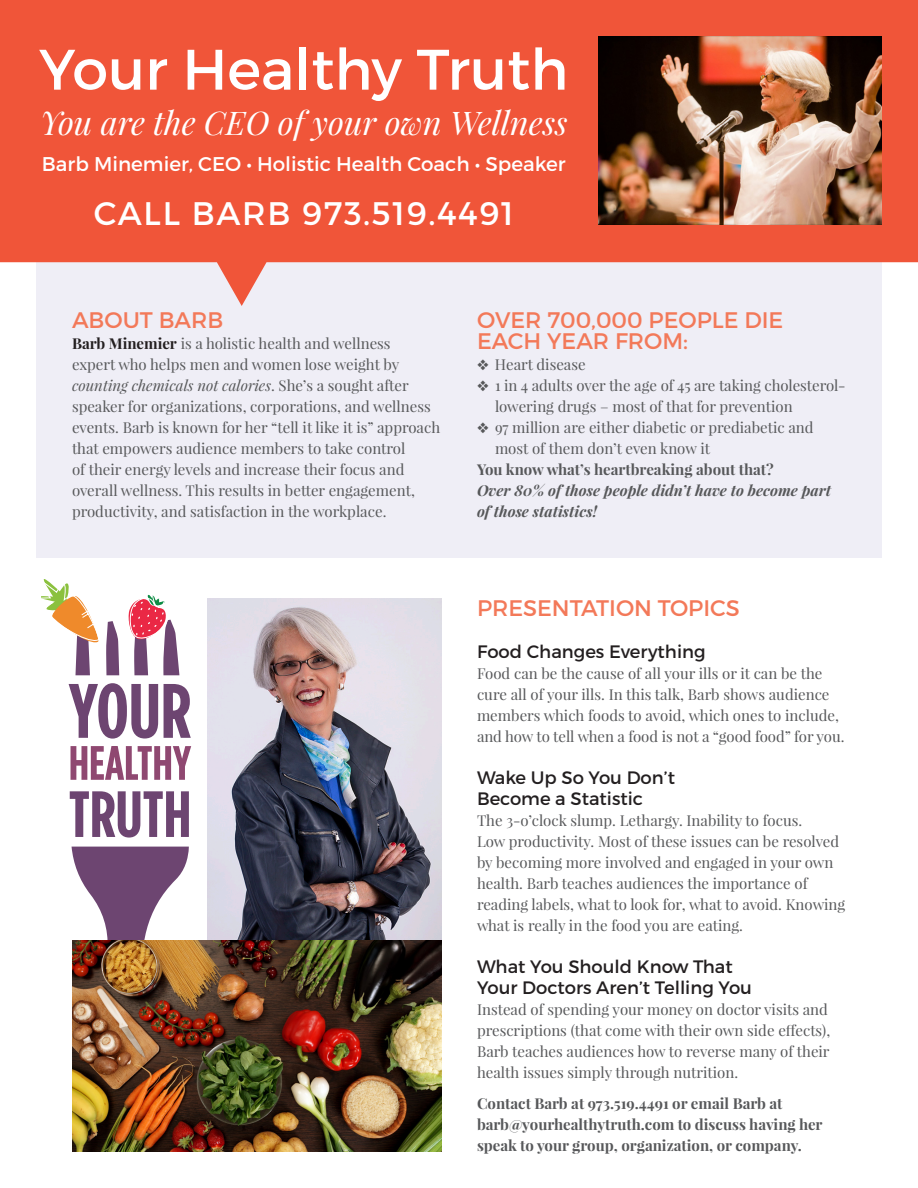
<style>
.page{position:relative;width:918px;height:1188px;background:#fff}
.page>*{position:absolute;margin:0;border:0;box-sizing:border-box;transform-origin:0 0}
.t1{font:57px "Montserrat";color:#fff}
.t2{font:italic 32.7px "Playfair Display";color:#fff}
.t3{font:32.7px "Montserrat";letter-spacing:.05em;color:#fff}
.Subhead1{font:22.5px/21px "Montserrat";color:#f37959}
.t4{font:19.8px "Montserrat";color:#fff}
.Subhead2{font:18px/21px "Montserrat";color:#231f20}
.Text{font:15px/21px "Playfair Display";color:#57585a}
.Text-2{font:700 15px/21px "Playfair Display";color:#57585a}
.Text-3{font:italic 700 15px/21px "Playfair Display";color:#57585a}
.s1{font-weight:700;color:#231f20}
.s2{font-style:italic}
</style>
<div class="page">
<div style="left:36px;top:0;width:846px;height:558px;background:#efeef6"></div>
<svg style="left:0;top:0;width:918px;height:306px;fill:#f05539"></svg>
<svg style="left:72px;top:847px;width:117px;height:94px"></svg>
<svg style="left:69px;top:683px;width:89px;height:56px"></svg>
<svg style="left:164px;top:684px;width:27px;height:54px"></svg>
<svg style="left:71px;top:746px;width:120px;height:34px"></svg>
<svg style="left:70px;top:791px;width:119px;height:47px"></svg>
<svg style="left:128px;top:594px;width:51px;height:81px"></svg>
<svg style="left:41px;top:579px;width:78px;height:96px"></svg>
<img style="left:599px;top:36px;width:283px;height:189px">
<img style="left:207px;top:598px;width:234px;height:342px">
<img style="left:72px;top:941px;width:369px;height:211px">
<p class="t1" style="left:39px;top:34px;width:531px">Your Healthy Truth</p>
<p class="t2" style="left:40px;top:101px;width:529px">You are the CEO of your own Wellness</p>
<p class="t4" style="left:42px;top:151px;width:525px">Barb Minemier, CEO • Holistic Health Coach • Speaker</p>
<p class="t3" style="left:94px;top:193px;width:422px">CALL BARB 973.519.4491</p>
<p class="Subhead1" style="left:72px;top:309px;width:153px">ABOUT BARB</p>
<p class="Text" style="left:72px;top:333px;width:370px"><span class="s1">Barb Minemier</span> is a holistic health and wellness<br>expert who helps men and women lose weight by <span class="s2">counting chemicals not calories</span>. She’s a sought after speaker for organizations, corporations, and wellness events. Barb is known for her “tell it like it is” approach that empowers audience members to take control<br>of their energy levels and increase their focus and overall wellness. This results in better engagement, productivity, and satisfaction in the workplace.</p>
<p class="Subhead1" style="left:477px;top:309px;width:308px">OVER 700,000 PEOPLE DIE<br>EACH YEAR FROM:</p>
<p class="Text" style="left:477px;top:354px;width:110px">❖ Heart disease</p>
<p class="Text" style="left:495px;top:375px;width:352px;text-indent:-18px">❖ 1 in 4 adults over the age of 45 are taking cholesterol&shy;lowering drugs – most of that for prevention</p>
<p class="Text" style="left:495px;top:417px;width:320px;text-indent:-18px">❖ 97 million are either diabetic or prediabetic and most of them don’t even know it</p>
<p class="Text-2" style="left:477px;top:459px;width:298px">You know what’s heartbreaking about that?</p>
<p class="Text-3" style="left:477px;top:479px;width:356px">Over 80% of those people didn’t have to become part of those statistics!</p>
<p class="Subhead1" style="left:477px;top:597px;width:264px">PRESENTATION TOPICS</p>
<p class="Subhead2" style="left:477px;top:641px;width:230px">Food Changes Everything</p>
<p class="Text" style="left:477px;top:663px;width:369px">Food can be the cause of all your ills or it can be the cure all of your ills. In this talk, Barb shows audience members which foods to avoid, which ones to include, and how to tell when a food is not a “good food” for you.</p>
<p class="Subhead2" style="left:477px;top:767px;width:200px">Wake Up So You Don’t<br>Become a Statistic</p>
<p class="Text" style="left:477px;top:810px;width:370px">The 3-o’clock slump. Lethargy. Inability to focus.<br>Low productivity. Most of these issues can be resolved by becoming more involved and engaged in your own health. Barb teaches audiences the importance of reading labels, what to look for, what to avoid. Knowing what is really in the food you are eating.</p>
<p class="Subhead2" style="left:477px;top:956px;width:277px">What You Should Know That<br>Your Doctors Aren’t Telling You</p>
<p class="Text" style="left:477px;top:999px;width:355px">Instead of spending your money on doctor visits and prescriptions (that come with their own side effects), Barb teaches audiences how to reverse many of their health issues simply through nutrition.</p>
<p class="Text-2" style="left:477px;top:1093px;width:347px">Contact Barb at 973.519.4491 or email Barb at barb@yourhealthytruth.com to discuss having her speak to your group, organization, or company.</p>
</div>
